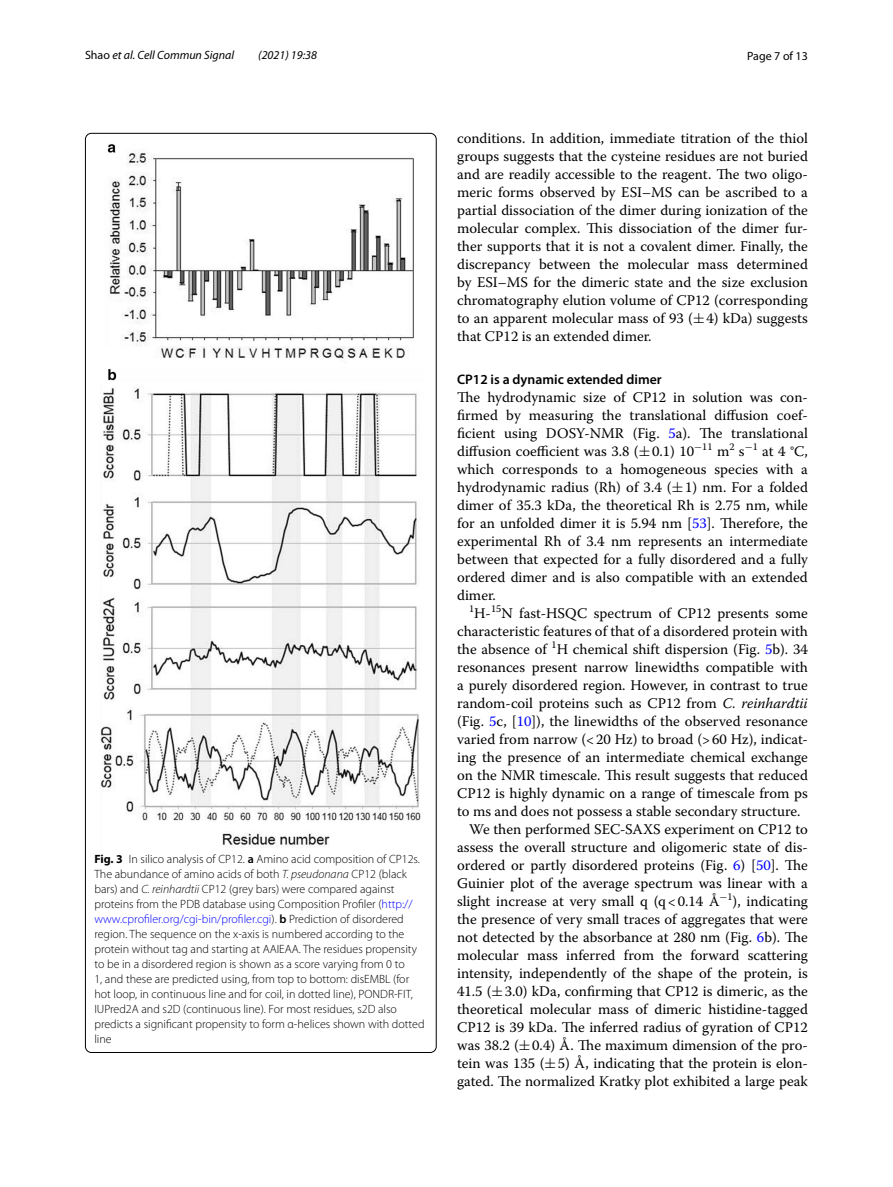
<style>
.page{position:relative;width:893px;height:1187px;background:#fff}
.page>*{position:absolute;margin:0;border:0;box-sizing:border-box;transform-origin:0 0}
.t1{font:14.7px/18px "Warnock Pro";color:#000;text-align:justify}
.t2{font:600 13.8px "Myriad Pro";color:#000}
.t3{font:300 12px/15px "Myriad Pro";color:#000}
.t4{font:italic 12px "Myriad Pro";color:#000}
.t5{font:12px "Myriad Pro";color:#000}
.s1{font-style:normal}
.s2{font-weight:700}
.s3{font-weight:600}
.s4{font-style:italic}
.s5{color:#00f}
.s6{font-family:"MTSY"}
</style>
<div class="page">
<img style="left:100px;top:144px;width:321px;height:703px">
<p class="t4" style="left:85px;top:48px;width:151px"><span class="s1">Shao</span> et al. Cell Commun Signal</p>
<p class="t4" style="left:258px;top:48px;width:60px">(2021) 19:38</p>
<p class="t5" style="left:747px;top:48px;width:62px">Page 7 of 13</p>
<p class="t3" style="left:94px;top:851px;width:332px"><span class="s2">Fig. 3</span> In silico analysis of CP12. <span class="s3">a</span> Amino acid composition of CP12s.<br>The abundance of amino acids of both <span class="s4">T. pseudonana</span> CP12 (black bars) and <span class="s4">C. reinhardtii</span> CP12 (grey bars) were compared against proteins from the PDB database using Composition Profiler (<span class="s5">http:// www.cprofi ler.org/cgi- bin/profiler.cgi</span>). <span class="s3">b</span> Prediction of disordered region. The sequence on the x-axis is numbered according to the protein without tag and starting at AAIEAA. The residues propensity to be in a disordered region is shown as a score varying from 0 to<br>1, and these are predicted using, from top to bottom: disEMBL (for hot loop, in continuous line and for coil, in dotted line), PONDR-FIT, IUPred2A and s2D (continuous line). For most residues, s2D also predicts a significant propensity to form α-helices shown with dotted line</p>
<p class="t1" style="left:457px;top:128px;width:352px">conditions. In addition, immediate titration of the thiol groups suggests that the cysteine residues are not buried and are readily accessible to the reagent. The two oligo&shy;meric forms observed by ESI–MS can be ascribed to a partial dissociation of the dimer during ionization of the molecular complex. This dissociation of the dimer fur&shy;ther supports that it is not a covalent dimer. Finally, the discrepancy between the molecular mass determined by ESI–MS for the dimeric state and the size exclusion chromatography elution volume of CP12 (corresponding to an apparent molecular mass of 93 (<span class="s6">±</span>4) kDa) suggests that CP12 is an extended dimer.</p>
<p class="t2" style="left:457px;top:370px;width:206px">CP12 is a dynamic extended dimer</p>
<p class="t1" style="left:457px;top:388px;width:352px">The hydrodynamic size of CP12 in solution was con&shy;firmed by measuring the translational diffusion coef&shy;ficient using DOSY-NMR (Fig. <span class="s5">5</span>a). The translational diffusion coefficient was 3.8 (<span class="s6">±</span>0.1) 10<sup>−</sup><sup>11</sup> m<sup>2</sup> s<sup>−</sup><sup>1</sup> at 4 °C, which corresponds to a homogeneous species with a hydrodynamic radius (Rh) of 3.4 (<span class="s6">±</span>1) nm. For a folded dimer of 35.3 kDa, the theoretical Rh is 2.75 nm, while for an unfolded dimer it is 5.94 nm [<span class="s5">53</span>]. Therefore, the experimental Rh of 3.4 nm represents an intermediate between that expected for a fully disordered and a fully ordered dimer and is also compatible with an extended dimer.</p>
<p class="t1" style="left:469px;top:604px;width:340px"><sup>1</sup>H-<sup>15</sup>N fast-HSQC spectrum of CP12 presents some</p>
<p class="t1" style="left:457px;top:622px;width:352px">characteristic features of that of a disordered protein with</p>
<p class="t1" style="left:457px;top:640px;width:352px">the absence of <sup>1</sup>H chemical shift dispersion (Fig. <span class="s5">5</span>b). 34</p>
<p class="t1" style="left:457px;top:658px;width:352px">resonances present narrow linewidths compatible with</p>
<p class="t1" style="left:457px;top:676px;width:352px">a purely disordered region. However, in contrast to true</p>
<p class="t1" style="left:457px;top:694px;width:352px">random-coil proteins such as CP12 from <span class="s4">C. reinhardtii</span></p>
<p class="t1" style="left:457px;top:712px;width:352px">(Fig. <span class="s5">5</span>c, [<span class="s5">10</span>]), the linewidths of the observed resonance</p>
<p class="t1" style="left:457px;top:730px;width:352px">varied from narrow (&lt;20 Hz) to broad (&gt;60 Hz), indicat-</p>
<p class="t1" style="left:457px;top:748px;width:352px">ing the presence of an intermediate chemical exchange</p>
<p class="t1" style="left:457px;top:766px;width:352px">on the NMR timescale. This result suggests that reduced</p>
<p class="t1" style="left:457px;top:784px;width:352px">CP12 is highly dynamic on a range of timescale from ps</p>
<p class="t1" style="left:457px;top:802px;width:345px">to ms and does not possess a stable secondary structure.</p>
<p class="t1" style="left:469px;top:820px;width:340px">We then performed SEC-SAXS experiment on CP12 to</p>
<p class="t1" style="left:457px;top:838px;width:352px">assess the overall structure and oligomeric state of dis-</p>
<p class="t1" style="left:457px;top:856px;width:352px">ordered or partly disordered proteins (Fig. <span class="s5">6</span>) [<span class="s5">50</span>]. The</p>
<p class="t1" style="left:457px;top:874px;width:352px">Guinier plot of the average spectrum was linear with a</p>
<p class="t1" style="left:457px;top:892px;width:352px">slight increase at very small q (q&lt;0.14 Å<sup>−</sup><sup>1</sup>), indicating</p>
<p class="t1" style="left:457px;top:910px;width:352px">the presence of very small traces of aggregates that were</p>
<p class="t1" style="left:457px;top:928px;width:352px">not detected by the absorbance at 280 nm (Fig. <span class="s5">6</span>b). The</p>
<p class="t1" style="left:457px;top:946px;width:352px">molecular mass inferred from the forward scattering</p>
<p class="t1" style="left:457px;top:964px;width:352px">intensity, independently of the shape of the protein, is</p>
<p class="t1" style="left:457px;top:982px;width:352px">41.5 (<span class="s6">±</span>3.0) kDa, confirming that CP12 is dimeric, as the</p>
<p class="t1" style="left:457px;top:1000px;width:352px">theoretical molecular mass of dimeric histidine-tagged</p>
<p class="t1" style="left:457px;top:1018px;width:352px">CP12 is 39 kDa. The inferred radius of gyration of CP12</p>
<p class="t1" style="left:457px;top:1036px;width:352px">was 38.2 (<span class="s6">±</span>0.4) Å. The maximum dimension of the pro-</p>
<p class="t1" style="left:457px;top:1054px;width:352px">tein was 135 (<span class="s6">±</span>5) Å, indicating that the protein is elon-</p>
<p class="t1" style="left:457px;top:1072px;width:352px">gated. The normalized Kratky plot exhibited a large peak</p>
</div>
